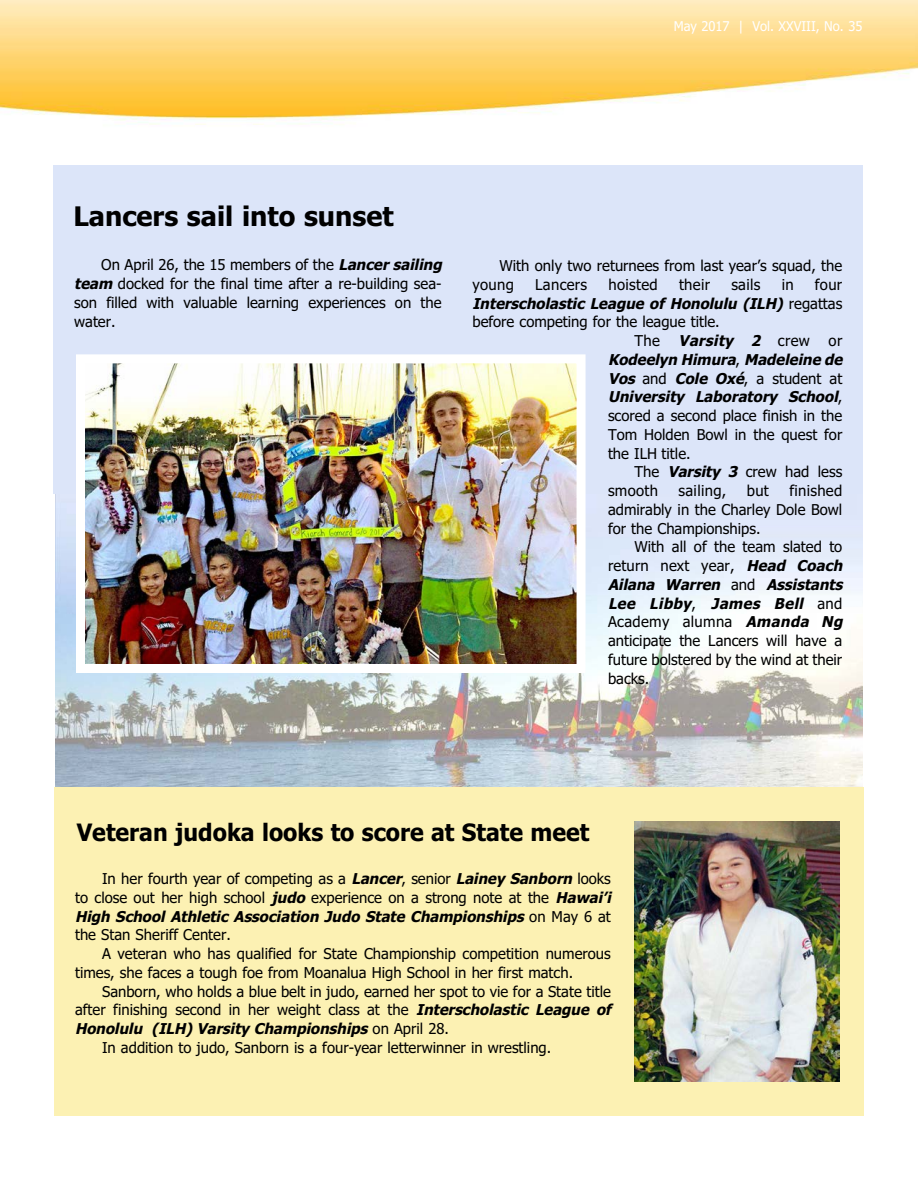
<style>
.page{position:relative;width:918px;height:1188px;background:#fff}
.page>*{position:absolute;margin:0;border:0;box-sizing:border-box;transform-origin:0 0}
.t1{font:700 27px "Tahoma";color:#000}
.t2{font:700 24px "Tahoma";color:#000;scale:.96 1}
.t3{font:15px/18.8px "Tahoma";color:#000}
.t4{font:italic 700 15px "Tahoma";color:#000}
.t5{font:15px "Tahoma";letter-spacing:.02em;color:#000}
.t6{font:13.5px "Tahoma";color:#fff;scale:.96 1}
.s1{font-weight:700;font-style:italic}
.s2{font-weight:400;font-style:normal}
</style>
<div class="page">
<img style="left:56px;top:493px;width:806px;height:295px">
<div style="left:53px;top:165px;width:809px;height:328px;background:#dce5f9"></div>
<img style="left:0;top:0;width:918px;height:125px">
<img style="left:86px;top:364px;width:490px;height:299px">
<div style="left:76px;top:354px;width:510px;height:319px;border:9px solid #fff"></div>
<div style="left:54px;top:788px;width:809px;height:328px;background:#fcf1b3"></div>
<img style="left:635px;top:821px;width:204px;height:261px">
<p class="t6" style="left:674px;top:19px;width:198px">May 2017 | Vol. XXVIII, No. 35</p>
<h1 class="t1" style="left:74px;top:201px;width:322px">Lancers sail into sunset</h1>
<p class="t3" style="left:74px;top:256px;width:373px;text-indent:27px">On April 26, the 15 members of the <span class="s1">Lancersailing team</span> docked for the final time after a re-building sea&shy;son filled with valuable learning experiences on the water.</p>
<p class="t3" style="left:473px;top:256px;width:371px;text-indent:27px">With only two returnees from last year’s squad, the young</p>
<p class="t5" style="left:535px;top:276px;width:54px">Lancers</p>
<p class="t5" style="left:609px;top:276px;width:51px">hoisted</p>
<p class="t3" style="left:679px;top:275px;width:33px">their</p>
<p class="t3" style="left:731px;top:275px;width:31px">sails</p>
<p class="t3" style="left:782px;top:275px;width:13px">in</p>
<p class="t3" style="left:815px;top:275px;width:29px">four</p>
<p class="t4" style="left:472px;top:295px;width:371px">Interscholastic League of Honolulu (ILH) <span class="s2">r e g a t t a s</span></p>
<p class="t3" style="left:472px;top:313px;width:249px">before competing for the league title.</p>
<p class="t3" style="left:634px;top:331px;width:27px">The</p>
<p class="t4" style="left:679px;top:332px;width:133px">Varsity 2 <span class="s2">c r e w</span></p>
<p class="t3" style="left:608px;top:331px;width:240px;text-indent:221px">or<br><span class="s1">Kodeelyn Himura</span>, <span class="s1">Madeleine de<br>Vos</span> and <span class="s1">Cole Oxé</span>, a student at<br><span class="s1">University Laboratory School</span>, scored a second place finish in the<br>Tom Holden Bowl in the quest for the ILH title.</p>
<p class="t3" style="left:608px;top:463px;width:236px;text-indent:26px">The <span class="s1">Varsity 3</span> crew had less smooth</p>
<p class="t3" style="left:608px;top:481px;width:236px;text-align:justify;text-indent:181px">finished admirably in the Charley Dole Bowl for the Championships.</p>
<p class="t3" style="left:608px;top:538px;width:240px;text-indent:26px">With all of the team slated to return next year, <span class="s1">Head Coach<br>Ailana Warren</span> a n d <span class="s1">Assistants<br>Lee Libby</span>, <span class="s1">James Bell</span> a n d<br>Academy alumna <span class="s1">Amanda Ng </span>anticipate the Lancers will have a future bolstered by the wind at their backs.</p>
<p class="t5" style="left:679px;top:482px;width:49px">sailing,</p>
<p class="t3" style="left:747px;top:481px;width:24px">but</p>
<h2 class="t2" style="left:77px;top:818px;width:536px">Veteran judoka looks to score at State meet</h2>
<p class="t3" style="left:75px;top:869px;width:541px;text-indent:27px">In her fourth year of competing as a <span class="s1">Lancer</span>, senior <span class="s1">Lainey Sanborn</span>looks to close out her high school <span class="s1">judo</span> experience on a strong note at the <span class="s1">Hawai’i High School Athletic Association Judo State Championships</span> o n M a y 6 a t the Stan Sheriff Center.</p>
<p class="t3" style="left:75px;top:944px;width:537px;text-indent:27px">A veteran who has qualified for State Championship competition numerous times, she faces a tough foe from Moanalua High School in her first match.</p>
<p class="t3" style="left:102px;top:982px;width:510px">Sanborn, who holds a blue belt in judo, earned her spot to vie for a State title</p>
<p class="t3" style="left:75px;top:1001px;width:541px">after finishing second in her weight class at the <span class="s1">Interscholastic League of</span></p>
<p class="t4" style="left:75px;top:1020px;width:376px">Honolulu (ILH)Varsity Championships <span class="s2">o n A p r i l 2 8 .</span></p>
<p class="t3" style="left:102px;top:1038px;width:451px">In addition to judo, Sanborn is a four-year letterwinner in wrestling.</p>
</div>
